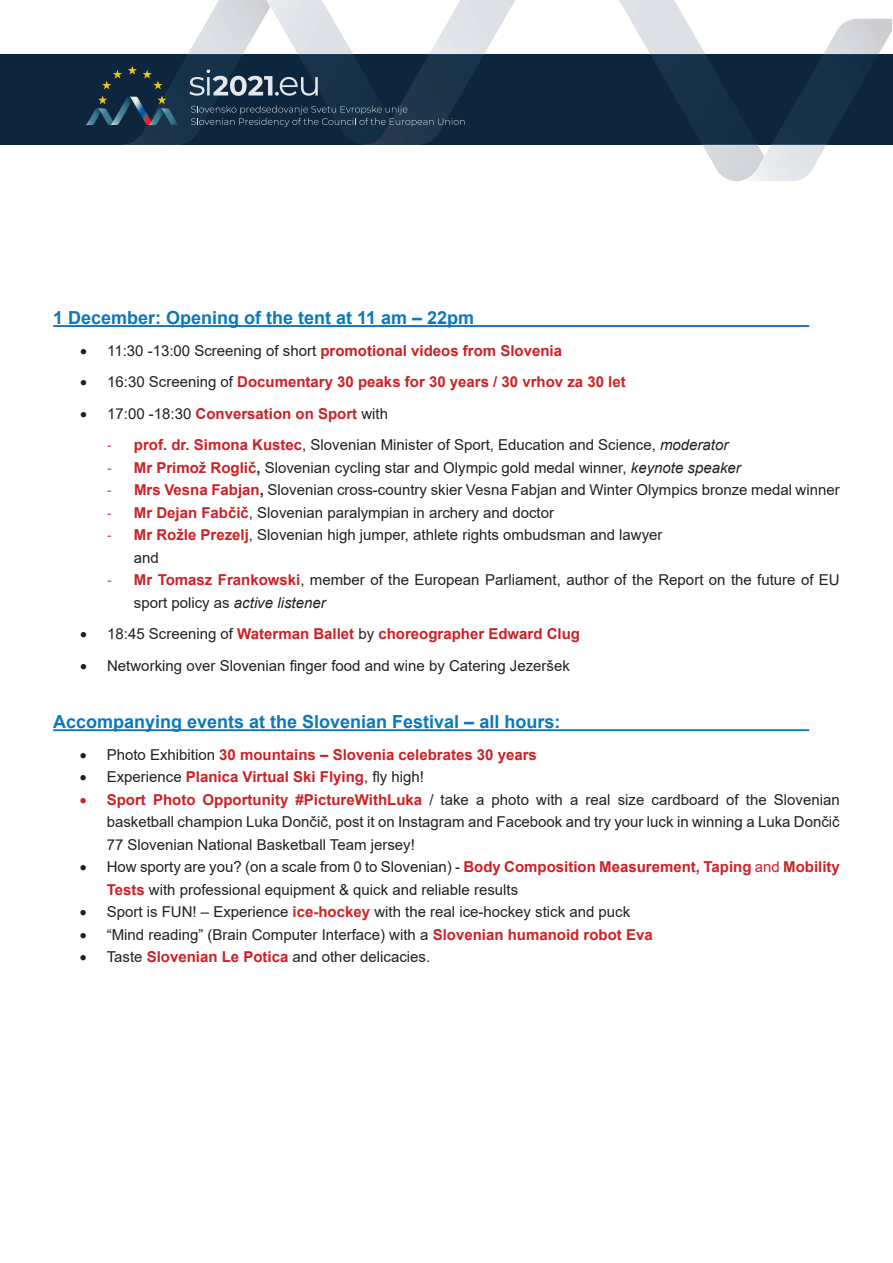
<style>
.page{position:relative;width:893px;height:1263px;background:#fff}
.page>*{position:absolute;margin:0;border:0;box-sizing:border-box;transform-origin:0 0}
.t1{font:700 18px "Arial";color:#0a78bd}
.List_Paragraph{font:15px/22.5px "Arial";color:#231f20}
.t2{font:700 15px "Arial";color:#cc2126}
.s1{color:#231f20}
.s2{font-weight:400;color:#231f20}
.s3{font-family:"Calibri";color:#cc2126}
.s4{font-weight:700;color:#cc2126}
.s5{font-style:italic}
.s6{font-weight:700}
.s7{color:#cc2126}
</style>
<div class="page">
<div style="left:0;top:54px;width:893px;height:91px;background:#0d263e"></div>
<svg style="left:619px;top:0;width:273px;height:181px"></svg>
<svg style="left:85px;top:0;width:430px;height:145px"></svg>
<hr style="left:53px;top:325px;width:756px;height:2px;background:#0a78bd">
<hr style="left:53px;top:729px;width:756px;height:2px;background:#0a78bd">
<p class="t1" style="left:53px;top:305px;width:423px">1 December: Opening of the tent at 11 am – 22pm</p>
<p class="t2" style="left:80px;top:340px;width:483px"><span class="s1">•</span> <span class="s2">11:30 -13:00 Screening of short</span> promotional videos from Slovenia</p>
<p class="t2" style="left:80px;top:371px;width:547px"><span class="s1">•</span> <span class="s2">16:30 Screening of</span> Documentary 30 peaks for 30 years / 30 vrhov za 30 let</p>
<p class="t2" style="left:80px;top:403px;width:309px"><span class="s1">•</span> <span class="s2">17:00 -18:30</span> Conversation on Sport <span class="s2">with</span></p>
<p class="List_Paragraph" style="left:107px;top:433px;width:623px"><span class="s3">-</span> <span class="s4">prof. dr. Simona Kustec</span>, Slovenian Minister of Sport, Education and Science, <span class="s5">moderator</span></p>
<p class="List_Paragraph" style="left:107px;top:456px;width:635px"><span class="s3">-</span> <span class="s4">Mr Primož Roglič</span><span class="s6">,</span> Slovenian cycling star and Olympic gold medal winner, <span class="s5">keynote speaker</span></p>
<p class="List_Paragraph" style="left:107px;top:478px;width:734px"><span class="s3">-</span> <span class="s4">Mrs Vesna Fabjan</span><span class="s6">,</span> Slovenian cross-country skier Vesna Fabjan and Winter Olympics bronze medal winner</p>
<p class="List_Paragraph" style="left:107px;top:501px;width:448px"><span class="s3">-</span> <span class="s4">Mr Dejan Fabčič</span>, Slovenian paralympian in archery and doctor</p>
<p class="List_Paragraph" style="left:107px;top:523px;width:557px"><span class="s3">-</span> <span class="s4">Mr Rožle Prezelj</span>, Slovenian high jumper, athlete rights ombudsman and lawyer</p>
<p class="List_Paragraph" style="left:134px;top:546px;width:27px">and</p>
<p class="List_Paragraph" style="left:134px;top:568px;width:707px;text-indent:-27px"><span class="s3">-</span> <span class="s4">Mr Tomasz Frankowski</span>, member of the European Parliament, author of the Report on the future of EU sport policy as <span class="s5">active listener</span></p>
<p class="t2" style="left:80px;top:623px;width:501px"><span class="s1">•</span> <span class="s2">18:45 Screening of</span> Waterman Ballet <span class="s2">by</span> choreographer Edward Clug</p>
<p class="List_Paragraph" style="left:80px;top:654px;width:491px">• Networking over Slovenian finger food and wine by Catering Jezeršek</p>
<p class="t1" style="left:53px;top:709px;width:509px">Accompanying events at the Slovenian Festival – all hours:</p>
<p class="t2" style="left:80px;top:744px;width:459px"><span class="s1">•</span> <span class="s2">Photo Exhibition</span> 30 mountains – Slovenia celebrates 30 years</p>
<p class="t2" style="left:80px;top:766px;width:346px"><span class="s1">•</span> <span class="s2">Experience</span> Planica Virtual Ski Flying<span class="s2">, fly high!</span></p>
<p class="List_Paragraph" style="left:107px;top:788px;width:735px;text-align:justify;text-indent:-27px"><span class="s7">•</span> <span class="s4">Sport Photo Opportunity #PictureWithLuka</span> / take a photo with a real size cardboard of the Slovenian basketball champion Luka Dončič, post it on Instagram and Facebook and try your luck in winning a Luka Dončič 77 Slovenian National Basketball Team jersey!</p>
<p class="List_Paragraph" style="left:107px;top:856px;width:735px;text-indent:-27px">• How sporty are you? (on a scale from 0 to Slovenian) - <span class="s4">Body Composition Measurement, Taping</span> <span class="s7">and</span> <span class="s4">Mobility<br>Tests</span> with professional equipment &amp; quick and reliable results</p>
<p class="List_Paragraph" style="left:80px;top:901px;width:552px">• Sport is FUN! – Experience <span class="s4">ice-hockey</span> with the real ice-hockey stick and puck</p>
<p class="List_Paragraph" style="left:80px;top:923px;width:574px">• “Mind reading” (Brain Computer Interface) with a <span class="s4">Slovenian humanoid robot Eva</span></p>
<p class="List_Paragraph" style="left:80px;top:946px;width:352px">• Taste <span class="s4">Slovenian Le Potica</span> and other delicacies.</p>
</div>
